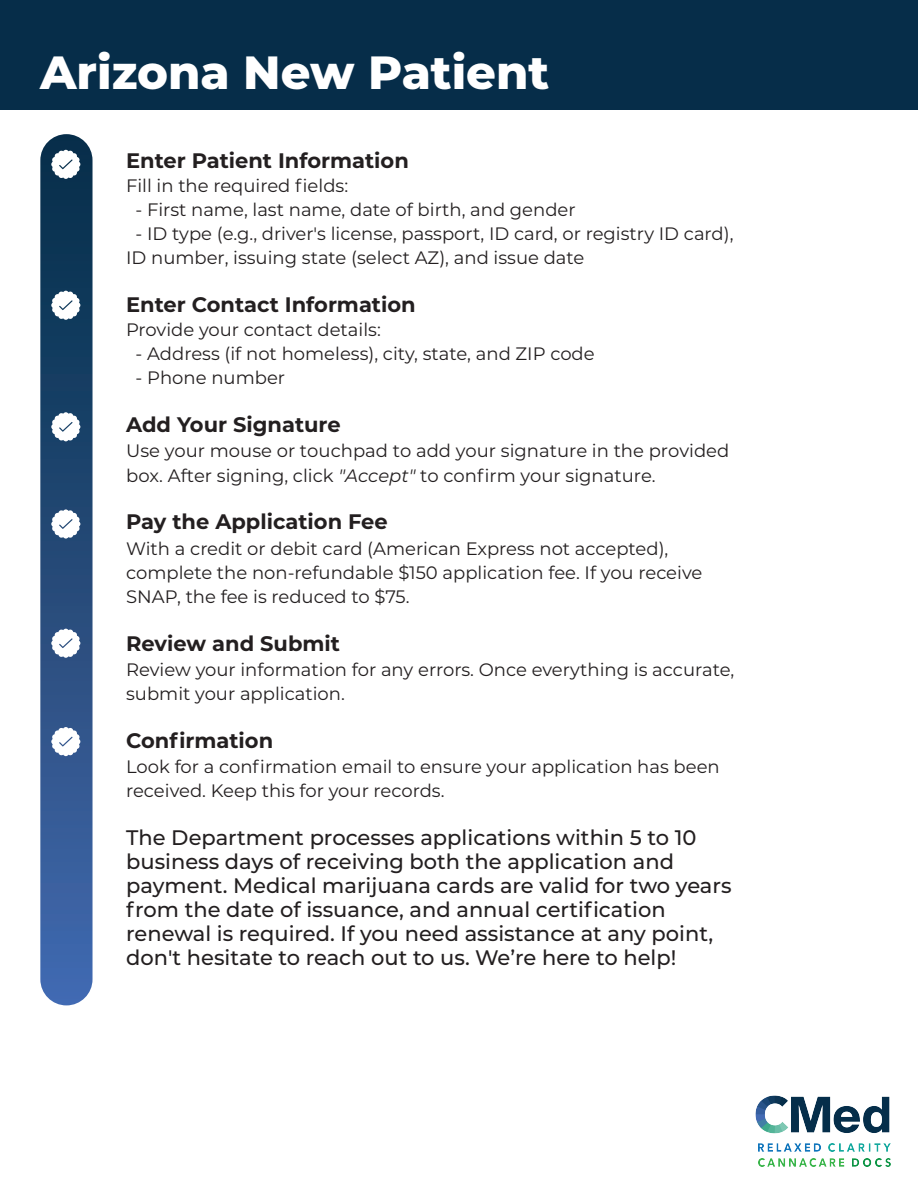
<style>
.page{position:relative;width:918px;height:1188px;background:#fff}
.page>*{position:absolute;margin:0;border:0;box-sizing:border-box;transform-origin:0 0}
.t1{font:800 46.5px "Montserrat";color:#fff}
.t2{font:500 21px/24px "Montserrat";color:#231f20}
.t3{font:700 21px "Montserrat";color:#231f20}
.t4{font:18px/24px "Montserrat";color:#231f20}
.s1{font-style:italic}
</style>
<div class="page">
<div style="left:40px;top:134px;width:53px;height:871px;background:linear-gradient(to bottom,#052d46,#4469ae);border-radius:26px"></div>
<img style="left:755px;top:1095px;width:135px;height:39px">
<img style="left:758px;top:1143px;width:132px;height:9px">
<img style="left:758px;top:1158px;width:132px;height:8px">
<div style="left:0;top:0;width:918px;height:110px;background:#062d49"></div>
<svg style="left:51px;top:150px;width:29px;height:29px"></svg>
<svg style="left:51px;top:291px;width:29px;height:29px"></svg>
<svg style="left:51px;top:412px;width:29px;height:29px"></svg>
<svg style="left:51px;top:509px;width:29px;height:30px"></svg>
<svg style="left:51px;top:629px;width:29px;height:29px"></svg>
<svg style="left:51px;top:727px;width:29px;height:29px"></svg>
<h1 class="t1" style="left:40px;top:38px;width:511px">Arizona New Patient</h1>
<p class="t3" style="left:126px;top:146px;width:284px">Enter Patient Information</p>
<p class="t4" style="left:126px;top:173px;width:224px">Fill in the required fields:</p>
<p class="t4" style="left:136px;top:197px;width:442px">- First name, last name, date of birth, and gender</p>
<p class="t4" style="left:126px;top:221px;width:609px;text-indent:9px">- ID type (e.g., driver's license, passport, ID card, or registry ID card),<br>ID number, issuing state (select AZ), and issue date</p>
<p class="t3" style="left:126px;top:290px;width:291px">Enter Contact Information</p>
<p class="t4" style="left:126px;top:317px;width:256px">Provide your contact details:</p>
<p class="t4" style="left:136px;top:341px;width:461px">- Address (if not homeless), city, state, and ZIP code</p>
<p class="t4" style="left:136px;top:365px;width:151px">- Phone number</p>
<p class="t3" style="left:126px;top:410px;width:216px">Add Your Signature</p>
<p class="t4" style="left:126px;top:438px;width:605px;line-height:24.6px">Use your mouse or touchpad to add your signature in the provided box. After signing, click <span class="s1">"Accept"</span> to confirm your signature.</p>
<p class="t3" style="left:126px;top:507px;width:263px">Pay the Application Fee</p>
<p class="t4" style="left:126px;top:536px;width:578px">With a credit or debit card (American Express not accepted), complete the non-refundable $150 application fee. If you receive<br>SNAP, the fee is reduced to $75.</p>
<p class="t3" style="left:126px;top:628px;width:215px">Review and Submit</p>
<p class="t4" style="left:126px;top:657px;width:610px">Review your information for any errors. Once everything is accurate, submit your application.</p>
<p class="t3" style="left:126px;top:725px;width:149px">Confirmation</p>
<p class="t4" style="left:126px;top:754px;width:595px">Look for a confirmation email to ensure your application has been received. Keep this for your records.</p>
<p class="t2" style="left:126px;top:825px;width:607px">The Department processes applications within 5 to 10 business days of receiving both the application and payment. Medical marijuana cards are valid for two years from the date of issuance, and annual certification renewal is required. If you need assistance at any point, don't hesitate to reach out to us. We’re here to help!</p>
</div>
